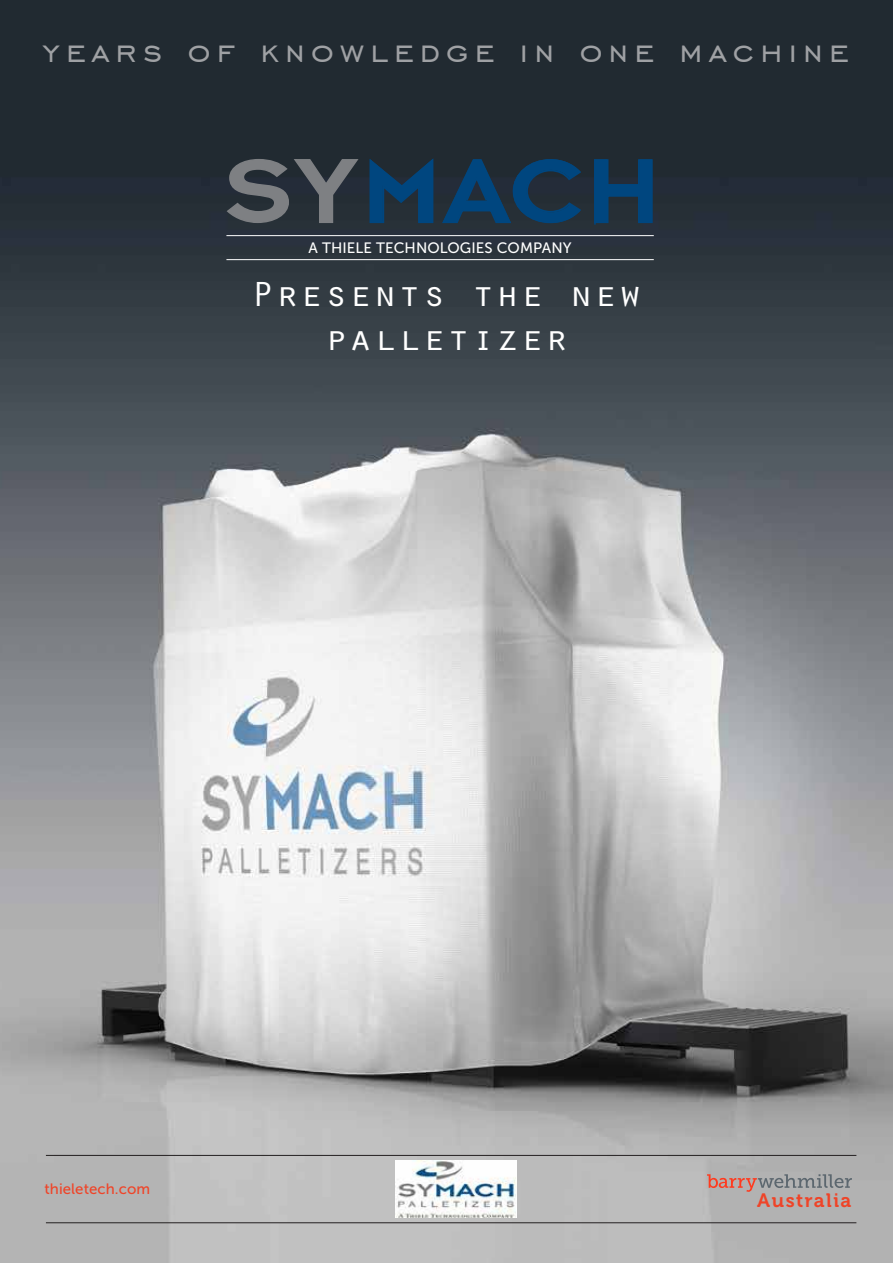
<style>
.page{position:relative;width:893px;height:1263px;background:#fff}
.page>*{position:absolute;margin:0;border:0;box-sizing:border-box;transform-origin:0 0}
.t1{font:39px "Engravers Gothic BT";letter-spacing:.16em;color:#9fa1a4}
.t2{font:36px/43.5px "Orator Std";letter-spacing:.005em;color:#fff;text-align:center;scale:1.12 1}
.t3{font:19.35px "Museo 700";letter-spacing:.08em;color:#ef4428}
.t4{font:15px "Museo Sans 500";letter-spacing:.005em;color:#fff}
.t5{font:15px "Museo Sans 500";letter-spacing:.005em;color:#ef4428}
</style>
<div class="page">
<img style="left:0;top:0;width:893px;height:1263px">
<svg style="left:225px;top:158px;width:135px;height:66px;background:#484e54"></svg>
<svg style="left:368px;top:156px;width:66px;height:68px;background:#10395b"></svg>
<svg style="left:441px;top:158px;width:141px;height:66px;background:#143753"></svg>
<svg style="left:593px;top:158px;width:60px;height:67px;background:#0f3a5e"></svg>
<svg style="left:707px;top:1174px;width:145px;height:18px;background:#aa9b9a"></svg>
<hr style="left:46px;top:1155px;width:810px;height:1px;background:#231f20">
<hr style="left:46px;top:1222px;width:810px;height:1px;background:#231f20">
<img style="left:395px;top:1160px;width:121px;height:57px">
<hr style="left:226px;top:235px;width:428px;height:1px;background:#fff">
<hr style="left:226px;top:259px;width:428px;height:1px;background:#fff">
<p class="t1" style="left:42px;top:30px;width:808px">years of knowledge in one machine</p>
<p class="t4" style="left:309px;top:239px;width:264px">A THIELE TECHNOLOGIES COMPANY</p>
<p class="t2" style="left:251px;top:271px;width:351px">Presents the new palletizer</p>
<p class="t5" style="left:44px;top:1181px;width:107px">thieletech.com</p>
<p class="t3" style="left:757px;top:1189px;width:96px">Australia</p>
</div>
